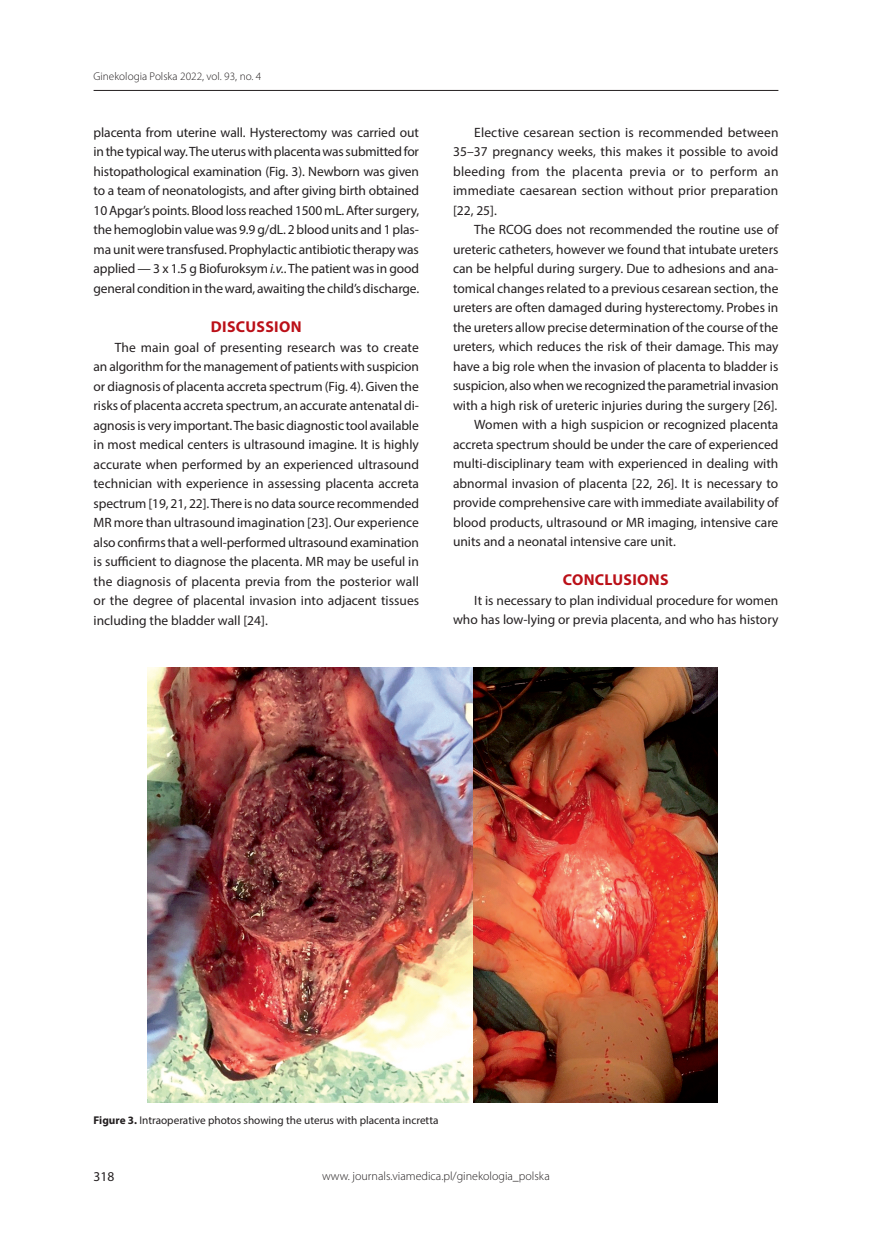
<style>
.page{position:relative;width:872px;height:1234px;background:#fff}
.page>*{position:absolute;margin:0;border:0;box-sizing:border-box;transform-origin:0 0}
._12_Srodtytul_1{font:700 15.75px "Myriad Pro";letter-spacing:.02em;color:#bb1018}
._08_Tekst{font:13.5px/19.5px "Myriad Pro";color:#231f20;text-align:justify}
.t1{font:300 12px "Myriad Pro";color:#231f20}
._15_Rycina_podpis{font:11.25px "Myriad Pro";color:#231f20}
.t2{font:300 11.25px "Myriad Pro";color:#231f20}
.s1{font-style:italic}
.s2{font-weight:700}
</style>
<div class="page">
<hr style="left:94px;top:90px;width:684px;height:1px;background:#231f20">
<img style="left:147px;top:667px;width:571px;height:435px">
<p class="t2" style="left:94px;top:71px;width:169px">Ginekologia Polska 2022, vol. 93, no. 4</p>
<p class="_08_Tekst" style="left:94px;top:122px;width:327px">placenta from uterine wall. Hysterectomy was carried out in the typical way. The uterus with placenta was submitted for histopathological examination (Fig. 3). Newborn was given to a team of neonatologists, and after giving birth obtained 10 Apgar’s points. Blood loss reached 1500 mL. After surgery, the hemoglobin value was 9.9 g/dL. 2 blood units and 1 plas&shy;ma unit were transfused. Prophylactic antibiotic therapy was applied — 3 x 1.5 g Biofuroksym <span class="s1">i.v.</span>. The patient was in good general condition in the ward, awaiting the child’s discharge.</p>
<p class="_12_Srodtytul_1" style="left:211px;top:316px;width:92px">DISCUSSION</p>
<p class="_08_Tekst" style="left:94px;top:337px;width:327px;text-indent:21px">The main goal of presenting research was to create an algorithm for the management of patients with suspicion or diagnosis of placenta accreta spectrum (Fig. 4). Given the risks of placenta accreta spectrum, an accurate antenatal di&shy;agnosis is very important. The basic diagnostic tool available in most medical centers is ultrasound imagine. It is highly accurate when performed by an experienced ultrasound technician with experience in assessing placenta accreta spectrum [19, 21, 22]. There is no data source recommended MR more than ultrasound imagination [23]. Our experience also confirms that a well-performed ultrasound examination is sufficient to diagnose the placenta. MR may be useful in the diagnosis of placenta previa from the posterior wall or the degree of placental invasion into adjacent tissues including the bladder wall [24].</p>
<p class="_08_Tekst" style="left:453px;top:122px;width:327px;text-indent:21px">Elective cesarean section is recommended between 35–37 pregnancy weeks, this makes it possible to avoid bleeding from the placenta previa or to perform an immediate caesarean section without prior preparation [22, 25].</p>
<p class="_08_Tekst" style="left:453px;top:219px;width:327px;text-indent:21px">The RCOG does not recommended the routine use of ureteric catheters, however we found that intubate ureters can be helpful during surgery. Due to adhesions and ana&shy;tomical changes related to a previous cesarean section, the ureters are often damaged during hysterectomy. Probes in the ureters allow precise determination of the course of the ureters, which reduces the risk of their damage. This may have a big role when the invasion of placenta to bladder is suspicion, also when we recognized the parametrial invasion with a high risk of ureteric injuries during the surgery [26].</p>
<p class="_08_Tekst" style="left:453px;top:414px;width:327px;text-indent:21px">Women with a high suspicion or recognized placenta accreta spectrum should be under the care of experienced multi-disciplinary team with experienced in dealing with abnormal invasion of placenta [22, 26]. It is necessary to provide comprehensive care with immediate availability of blood products, ultrasound or MR imaging, intensive care units and a neonatal intensive care unit.</p>
<p class="_12_Srodtytul_1" style="left:563px;top:569px;width:107px">CONCLUSIONS</p>
<p class="_08_Tekst" style="left:453px;top:590px;width:327px;text-align:right">It is necessary to plan individual procedure for women who has low-lying or previa placenta, and who has history</p>
<p class="_15_Rycina_podpis" style="left:94px;top:1113px;width:346px"><span class="s2">Figure 3.</span> Intraoperative photos showing the uterus with placenta incretta</p>
<p class="_08_Tekst" style="left:94px;top:1166px;width:22px">318</p>
<p class="t1" style="left:322px;top:1169px;width:229px">www. journals.viamedica.pl/ginekologia_polska</p>
</div>
